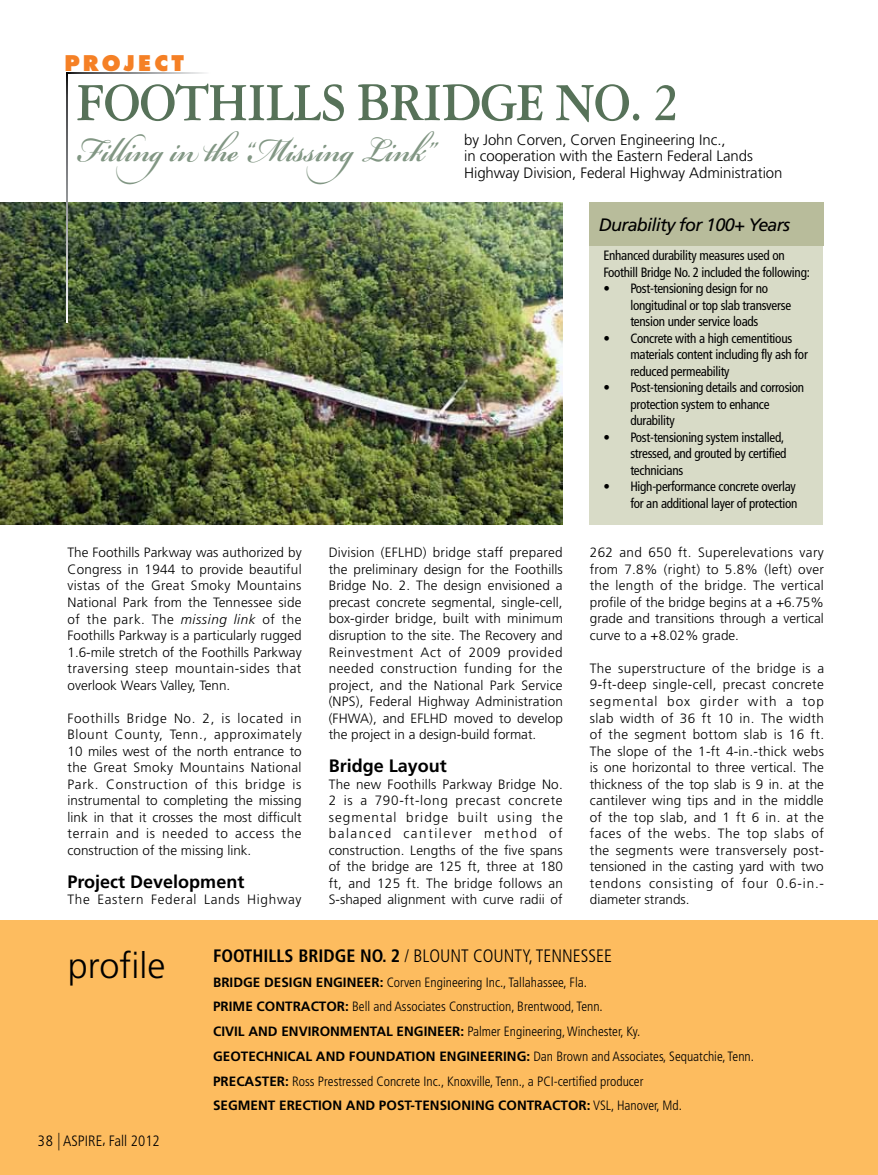
<style>
.page{position:relative;width:878px;height:1175px;background:#fff}
.page>*{position:absolute;margin:0;border:0;box-sizing:border-box;transform-origin:0 0}
.t1{font:700 57.15px "Garamond 3 LT Std";letter-spacing:-.02em;color:#577259;scale:.89 1}
.t2{font:600 52.5px "Bickham Script Pro";color:#819683;scale:.8 1}
.t3{font:300 36px "Frutiger LT Std";color:#000}
.t4{font:800 21px "Futura Std";letter-spacing:.15em;color:#f58025}
.t5{font:700 18px "Frutiger LT Std";color:#000}
.t6{font:300 condensed 18px "Frutiger LT Std";color:#000}
.t7{font:italic 18px "Frutiger LT Std";letter-spacing:-.04em;color:#000}
.t8{font:700 condensed 18px "Frutiger LT Std";color:#000}
.t9{font:300 15px/16.5px "Frutiger LT Std";letter-spacing:-.005em;color:#000}
.t10{font:300 condensed 15px "Frutiger LT Std";color:#000}
.t11{font:300 13.5px/16.5px "Frutiger LT Std";letter-spacing:.005em;color:#000;text-align:justify}
.t12{font:condensed 13.5px/16.5px "Frutiger LT Std";letter-spacing:-.02em;color:#000}
.t13{font:300 condensed 13.5px "Frutiger LT Std";color:#000}
.t14{font:700 13.5px "Frutiger LT Std";color:#000}
.t15{font:300 13.5px "Frutiger LT Std";letter-spacing:.05em;color:#000}
.s1{font-style:italic}
.s2{font-weight:700}
.s3{font-weight:700;font-stretch:normal}
.s4{font-size:17.55px}
</style>
<div class="page">
<div style="left:0;top:920px;width:878px;height:254px;background:#fdbc5f"></div>
<img style="left:0;top:202px;width:562px;height:322px">
<div style="left:590px;top:202px;width:234px;height:44px;background:#b8bc9b"></div>
<div style="left:590px;top:246px;width:233px;height:278px;background:#d8dbc7"></div>
<svg style="left:68px;top:72px;width:137px;height:2px"></svg>
<svg style="left:66px;top:72px;width:2px;height:251px"></svg>
<h3 class="t4" style="left:64px;top:49px;width:121px">PROJECT</h3>
<h1 class="t1" style="left:76px;top:71px;width:678px">FOOTHILLS BRIDGE NO. 2</h1>
<h2 class="t2" style="left:76px;top:112px;width:451px">Fillingin the “MissingLink”</h2>
<h3 class="t7" style="left:598px;top:214px;width:193px">Durability for 100+ Years</h3>
<p class="t12" style="left:603px;top:247px;width:208px">Enhanced durability measures used on<br>Foothill Bridge No. 2 included the following:</p>
<p class="t12" style="left:630px;top:280px;width:162px;text-indent:-27px">• Post-tensioning design for no longitudinal or top slab transverse tension under service loads</p>
<p class="t12" style="left:630px;top:330px;width:179px;text-indent:-27px">• Concrete with a high cementitious materials content including fly ash for reduced permeability</p>
<p class="t12" style="left:630px;top:379px;width:175px;text-indent:-27px">• Post-tensioning details and corrosion protection system to enhance durability</p>
<p class="t12" style="left:630px;top:429px;width:158px;text-indent:-27px">• Post-tensioning system installed, stressed, and grouted by certified technicians</p>
<p class="t12" style="left:603px;top:478px;width:196px;text-align:right">• High-performance concrete overlay for an additional layer of protection</p>
<p class="t9" style="left:464px;top:132px;width:320px">by John Corven, Corven Engineering Inc.,<br>in cooperation with the Eastern Federal Lands<br>Highway Division, Federal Highway Administration</p>
<p class="t11" style="left:68px;top:545px;width:236px">The Foothills Parkway was authorized by Congress in 1944 to provide beautiful vistas of the Great Smoky Mountains National Park from the Tennessee side of the park. The <span class="s1">missing link</span> of the Foothills Parkway is a particularly rugged 1.6-mile stretch of the Foothills Parkway traversing steep mountain-sides that overlook Wears Valley, Tenn.</p>
<p class="t11" style="left:68px;top:710px;width:236px">Foothills Bridge No. 2, is located in Blount County, Tenn., approximately 10 miles west of the north entrance to the Great Smoky Mountains National Park. Construction of this bridge is instrumental to completing the missing link in that it crosses the most difficult terrain and is needed to access the construction of the missing link.</p>
<h3 class="t5" style="left:68px;top:870px;width:178px">PROJECT DEVELOPMENT</h3>
<p class="t15" style="left:68px;top:891px;width:235px">The Eastern Federal Lands Highway</p>
<p class="t11" style="left:328px;top:545px;width:236px">Division (EFLHD) bridge staff prepared the preliminary design for the Foothills Bridge No. 2. The design envisioned a precast concrete segmental, single-cell, box-girder bridge, built with minimum disruption to the site. The Recovery and Reinvestment Act of 2009 provided needed construction funding for the project, and the National Park Service (NPS), Federal Highway Administration (FHWA), and EFLHD moved to develop the project in a design-build format.</p>
<h3 class="t5" style="left:328px;top:755px;width:120px">BRIDGE LAYOUT</h3>
<p class="t11" style="left:328px;top:776px;width:236px">The new Foothills Parkway Bridge No.<br>2 is a 790-ft-long precast concrete segmental bridge built using the balanced cantilever method of construction. Lengths of the five spans of the bridge are 125 ft, three at 180 ft, and 125 ft. The bridge follows an S-shaped alignment with curve radii of</p>
<p class="t11" style="left:589px;top:545px;width:236px">262 and 650 ft. Superelevations vary from 7.8% (right) to 5.8% (left) over the length of the bridge. The vertical profile of the bridge begins at a +6.75% grade and transitions through a vertical curve to a +8.02% grade.</p>
<p class="t11" style="left:589px;top:660px;width:236px">The superstructure of the bridge is a 9-ft-deep single-cell, precast concrete segmental box girder with a top slab width of 36 ft 10 in. The width of the segment bottom slab is 16 ft.<br>The slope of the 1-ft 4-in.-thick webs is one horizontal to three vertical. The thickness of the top slab is 9 in. at the cantilever wing tips and in the middle of the top slab, and 1 ft 6 in. at the faces of the webs. The top slabs of the segments were transversely post&shy;tensioned in the casting yard with two tendons consisting of four 0.6-in.- diameter strands.</p>
<h3 class="t3" style="left:68px;top:945px;width:99px">profile</h3>
<h3 class="t8" style="left:213px;top:945px;width:10px">FOOTHILLS</h3>
<h3 class="t8" style="left:298px;top:945px;width:11px">BRIDGE</h3>
<h3 class="t6" style="left:360px;top:946px;width:64px"><span class="s2">NO . 2</span> / blount</h3>
<h3 class="t6" style="left:473px;top:946px;width:11px">county</h3>
<h3 class="t6" style="left:529px;top:946px;width:17px">, tennessee</h3>
<p class="t14" style="left:213px;top:974px;width:9px">BRIDGE</p>
<p class="t14" style="left:264px;top:974px;width:9px">DESIGN</p>
<p class="t14" style="left:316px;top:974px;width:17px">ENGINEER</p>
<p class="t13" style="left:380px;top:974px;width:209px"><span class="s3">:</span> Corven Engineering Inc., Tallahassee, Fla.</p>
<p class="t14" style="left:213px;top:998px;width:9px">PRIME</p>
<p class="t14" style="left:257px;top:998px;width:10px">CONTRACTOR</p>
<p class="t13" style="left:345px;top:999px;width:259px"><span class="s3">:</span> Bell and Associates Construction, Brentwood, Tenn.</p>
<p class="t14" style="left:213px;top:1023px;width:8px">CIVIL</p>
<p class="t14" style="left:248px;top:1023px;width:51px">AND ENVIRONMENTAL</p>
<p class="t14" style="left:396px;top:1023px;width:17px">ENGINEER</p>
<p class="t13" style="left:460px;top:1023px;width:181px"><span class="s3">:</span> Palmer Engineering, Winchester, Ky.</p>
<p class="t14" style="left:213px;top:1048px;width:10px">GEOTECHNICAL</p>
<p class="t14" style="left:316px;top:1048px;width:11px">AND</p>
<p class="t14" style="left:349px;top:1048px;width:10px">FOUNDATION</p>
<p class="t14" style="left:439px;top:1048px;width:9px">ENGINEERING</p>
<p class="t13" style="left:526px;top:1048px;width:229px"><span class="s3">:</span> Dan Brown and Associates, Sequatchie, Tenn.</p>
<p class="t14" style="left:213px;top:1073px;width:9px">PRECASTER</p>
<p class="t13" style="left:285px;top:1073px;width:360px"><span class="s3">:</span> Ross Prestressed Concrete Inc., Knoxville, Tenn., a PCI-certified producer</p>
<p class="t14" style="left:213px;top:1097px;width:10px">SEGMENT</p>
<p class="t14" style="left:279px;top:1097px;width:9px">ERECTION</p>
<p class="t14" style="left:346px;top:1097px;width:11px">AND</p>
<p class="t14" style="left:379px;top:1097px;width:9px">POST</p>
<p class="t14" style="left:410px;top:1097px;width:14px">-TENSIONING</p>
<p class="t14" style="left:498px;top:1097px;width:10px">CONTRACTOR</p>
<p class="t13" style="left:586px;top:1098px;width:97px"><span class="s3">:</span> VSL, Hanover, Md.</p>
<p class="t10" style="left:38px;top:1132px;width:123px">38 <span class="s4">|</span> ASPIRE, Fall 2012</p>
</div>
